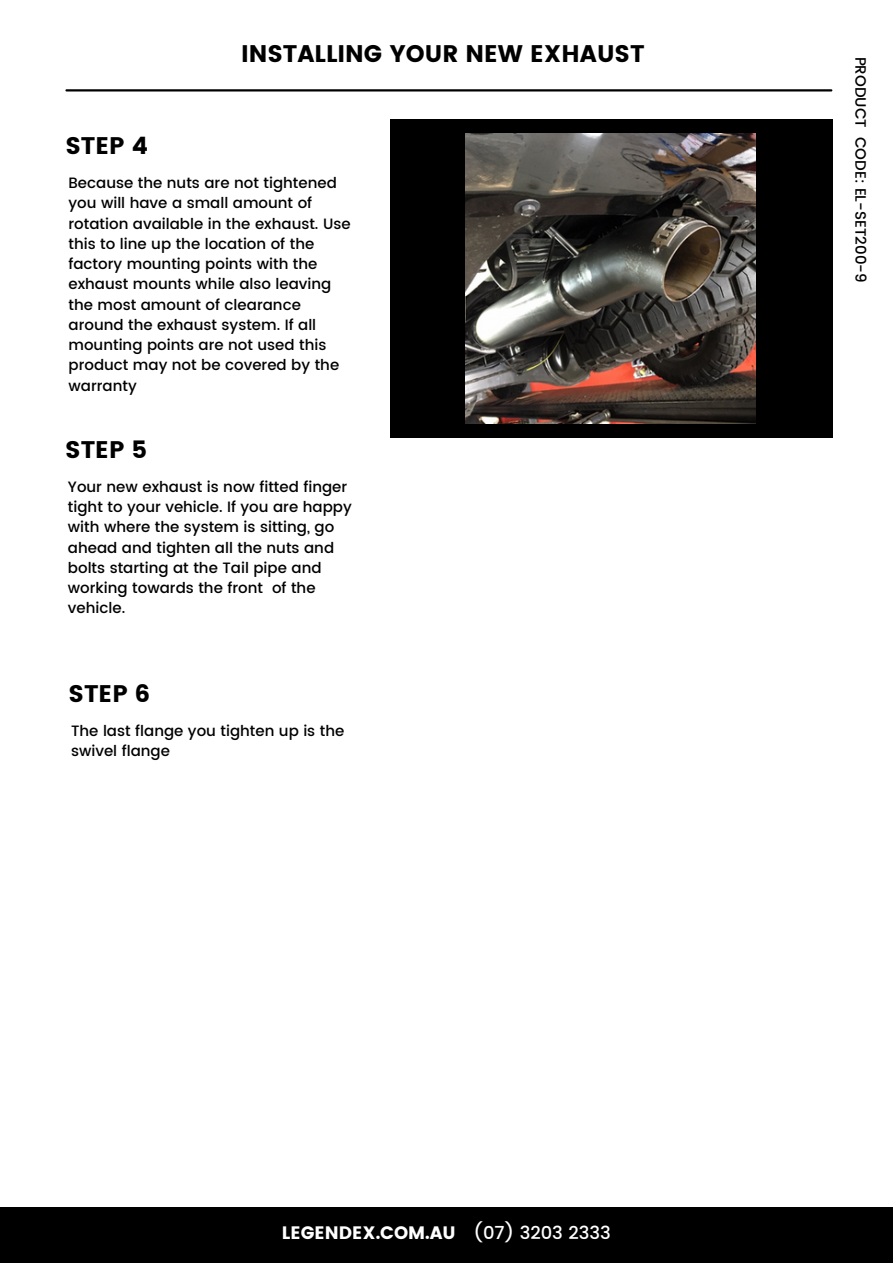
<style>
.page{position:relative;width:893px;height:1264px;background:#fff}
.page>*{position:absolute;margin:0;border:0;box-sizing:border-box;transform-origin:0 0}
.t1{font:24px "Poppins";color:#000}
.t2{font:18px "Poppins";color:#fff}
.t3{font:500 15px/20.2px "Poppins";color:#000}
.s1{font-weight:500}
</style>
<div class="page">
<div style="left:389px;top:119px;width:443px;height:319px;background:#000"></div>
<div style="left:0;top:1207px;width:892px;height:55px;background:#000"></div>
<hr style="left:66px;top:89px;width:765px;height:2px;background:#000">
<img style="left:465px;top:134px;width:290px;height:290px">
<h1 class="t1" style="left:241px;top:40px;width:405px">INSTALLING YOUR NEW EXHAUST</h1>
<h1 class="t1" style="left:65px;top:131px;width:84px">STEP 4</h1>
<p class="t3" style="left:68px;top:173px;width:283px">Because the nuts are not tightened you will have a small amount of rotation available in the exhaust. Use this to line up the location of the factory mounting points with the exhaust mounts while also leaving the most amount of clearance around the exhaust system. If all mounting points are not used this product may not be covered by the warranty</p>
<h1 class="t1" style="left:65px;top:435px;width:83px">STEP 5</h1>
<p class="t3" style="left:68px;top:476px;width:285px">Your new exhaust is now fitted finger tight to your vehicle. If you are happy with where the system is sitting, go ahead and tighten all the nuts and bolts starting at the Tail pipe and working towards the front of the vehicle.</p>
<h1 class="t1" style="left:68px;top:679px;width:83px">STEP 6</h1>
<p class="t3" style="left:71px;top:720px;width:275px">The last flange you tighten up is the swivel flange</p>
<p class="t2" style="left:282px;top:1222px;width:330px">LEGENDEX.COM.AU <span class="s1">(07) 3203 2333</span></p>
<p class="t3" style="left:870px;top:57px;width:227px;rotate:90deg">PRODUCT CODE: EL-SET200-9</p>
</div>
